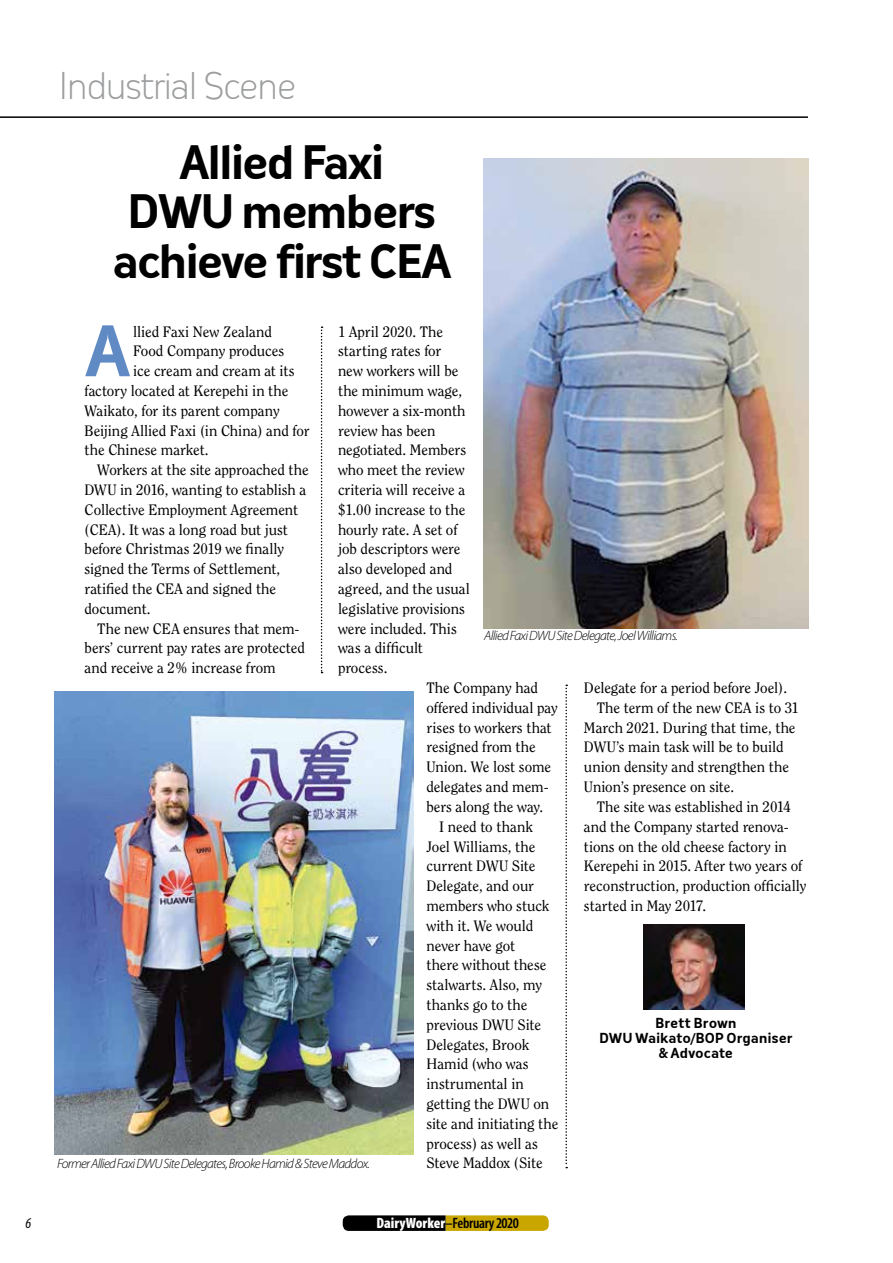
<style>
.page{position:relative;width:893px;height:1263px;background:#fff}
.page>*{position:absolute;margin:0;border:0;box-sizing:border-box;transform-origin:0 0}
.t1{font:700 67.8px "Oceania";color:#5f8ac3}
.t2{font:700 45px/49.5px "Oceania";letter-spacing:-.065em;color:#000;text-align:center}
.t3{font:300 36px "Oceania";letter-spacing:-.06em;color:#9c9e9f}
.t4{font:15px "Clearface";letter-spacing:-.005em;color:#000}
.t5{font:600 condensed 15px "Myriad Pro";letter-spacing:-.02em;color:#000}
.t6{font:italic condensed 15px "Myriad Pro";color:#000}
.t7{font:italic 300 13.5px "Myriad Pro";letter-spacing:-.05em;color:#000}
.t8{font:700 13.5px/15px "Oceania";letter-spacing:-.01em;color:#000;text-align:center}
.s1{font-weight:900;color:#fff}
</style>
<div class="page">
<svg style="left:565px;top:684px;width:2px;height:484px"></svg>
<svg style="left:321px;top:326px;width:2px;height:347px"></svg>
<hr style="left:0;top:116px;width:808px;height:2px;background:#000">
<svg style="left:343px;top:1215px;width:206px;height:16px;background:#6b5a0a"></svg>
<img style="left:55px;top:692px;width:359px;height:462px">
<img style="left:483px;top:158px;width:326px;height:470px">
<img style="left:643px;top:925px;width:102px;height:85px">
<h3 class="t3" style="left:58px;top:65px;width:240px">Industrial Scene</h3>
<h2 class="t2" style="left:112px;top:137px;width:341px">Allied Faxi<br>DWU members achieve first CEA</h2>
<h1 class="t1" style="left:85px;top:311px;width:48px">A</h1>
<p class="t4" style="left:133px;top:322px;width:140px">llied Faxi New Zealand</p>
<p class="t4" style="left:338px;top:322px;width:107px">1 April 2020. The</p>
<p class="t4" style="left:338px;top:342px;width:105px">starting rates for</p>
<p class="t4" style="left:338px;top:362px;width:122px">new workers will be</p>
<p class="t4" style="left:338px;top:382px;width:126px">the minimum wage,</p>
<p class="t4" style="left:338px;top:402px;width:129px">however a six-month</p>
<p class="t4" style="left:338px;top:421px;width:99px">review has been</p>
<p class="t4" style="left:338px;top:441px;width:130px">negotiated. Members</p>
<p class="t4" style="left:338px;top:461px;width:128px">who meet the review</p>
<p class="t4" style="left:338px;top:481px;width:128px">criteria will receive a</p>
<p class="t4" style="left:338px;top:501px;width:129px">$1.00 increase to the</p>
<p class="t4" style="left:338px;top:520px;width:121px">hourly rate. A set of</p>
<p class="t4" style="left:338px;top:540px;width:124px">job descriptors were</p>
<p class="t4" style="left:338px;top:560px;width:116px">also developed and</p>
<p class="t4" style="left:338px;top:580px;width:133px">agreed, and the usual</p>
<p class="t4" style="left:338px;top:600px;width:128px">legislative provisions</p>
<p class="t4" style="left:338px;top:619px;width:120px">were included. This</p>
<p class="t4" style="left:338px;top:639px;width:86px">was a difficult</p>
<p class="t4" style="left:338px;top:659px;width:51px">process.</p>
<p class="t4" style="left:426px;top:679px;width:113px">The Company had</p>
<p class="t4" style="left:426px;top:699px;width:133px">offered individual pay</p>
<p class="t4" style="left:426px;top:718px;width:127px">rises to workers that</p>
<p class="t4" style="left:426px;top:738px;width:111px">resigned from the</p>
<p class="t4" style="left:426px;top:758px;width:126px">Union. We lost some</p>
<p class="t4" style="left:426px;top:778px;width:124px">delegates and mem-</p>
<p class="t4" style="left:426px;top:798px;width:118px">bers along the way.</p>
<p class="t4" style="left:439px;top:817px;width:95px">I need to thank</p>
<p class="t4" style="left:426px;top:837px;width:111px">Joel Williams, the</p>
<p class="t4" style="left:426px;top:857px;width:111px">current DWU Site</p>
<p class="t4" style="left:426px;top:877px;width:109px">Delegate, and our</p>
<p class="t4" style="left:426px;top:897px;width:124px">members who stuck</p>
<p class="t4" style="left:426px;top:916px;width:108px">with it. We would</p>
<p class="t4" style="left:426px;top:936px;width:90px">never have got</p>
<p class="t4" style="left:426px;top:956px;width:122px">there without these</p>
<p class="t4" style="left:426px;top:976px;width:117px">stalwarts. Also, my</p>
<p class="t4" style="left:426px;top:996px;width:102px">thanks go to the</p>
<p class="t4" style="left:426px;top:1015px;width:116px">previous DWU Site</p>
<p class="t4" style="left:426px;top:1035px;width:104px">Delegates, Brook</p>
<p class="t4" style="left:426px;top:1055px;width:104px">Hamid (who was</p>
<p class="t4" style="left:426px;top:1075px;width:99px">instrumental in</p>
<p class="t4" style="left:426px;top:1095px;width:124px">getting the DWU on</p>
<p class="t4" style="left:426px;top:1114px;width:134px">site and initiating the</p>
<p class="t4" style="left:426px;top:1134px;width:113px">process) as well as</p>
<p class="t4" style="left:426px;top:1154px;width:118px">Steve Maddox (Site</p>
<p class="t4" style="left:133px;top:342px;width:153px">Food Company produces</p>
<p class="t4" style="left:133px;top:362px;width:163px">ice cream and cream at its</p>
<p class="t4" style="left:85px;top:382px;width:205px">factory located at Kerepehi in the</p>
<p class="t4" style="left:85px;top:402px;width:197px">Waikato, for its parent company</p>
<p class="t4" style="left:85px;top:421px;width:226px">Beijing Allied Faxi (in China) and for</p>
<p class="t4" style="left:85px;top:441px;width:126px">the Chinese market.</p>
<p class="t4" style="left:97px;top:461px;width:213px">Workers at the site approached the</p>
<p class="t4" style="left:85px;top:481px;width:223px">DWU in 2016, wanting to establish a</p>
<p class="t4" style="left:85px;top:501px;width:215px">Collective Employment Agreement</p>
<p class="t4" style="left:85px;top:520px;width:205px">(CEA). It was a long road but just</p>
<p class="t4" style="left:85px;top:540px;width:201px">before Christmas 2019 we finally</p>
<p class="t4" style="left:85px;top:560px;width:197px">signed the Terms of Settlement,</p>
<p class="t4" style="left:85px;top:580px;width:193px">ratified the CEA and signed the</p>
<p class="t4" style="left:85px;top:600px;width:68px">document.</p>
<p class="t4" style="left:97px;top:619px;width:204px">The new CEA ensures that mem-</p>
<p class="t4" style="left:85px;top:639px;width:222px">bers’ current pay rates are protected</p>
<p class="t4" style="left:85px;top:659px;width:193px">and receive a 2% increase from</p>
<p class="t7" style="left:484px;top:628px;width:195px">Allied Faxi DWU Site Delegate, Joel Williams.</p>
<p class="t4" style="left:584px;top:679px;width:205px">Delegate for a period before Joel).</p>
<p class="t4" style="left:597px;top:699px;width:204px">The term of the new CEA is to 31</p>
<p class="t4" style="left:584px;top:718px;width:213px">March 2021. During that time, the</p>
<p class="t4" style="left:584px;top:738px;width:201px">DWU’s main task will be to build</p>
<p class="t4" style="left:584px;top:758px;width:207px">union density and strengthen the</p>
<p class="t4" style="left:584px;top:778px;width:152px">Union’s presence on site.</p>
<p class="t4" style="left:597px;top:798px;width:196px">The site was established in 2014</p>
<p class="t4" style="left:584px;top:817px;width:206px">and the Company started renova-</p>
<p class="t4" style="left:584px;top:837px;width:204px">tions on the old cheese factory in</p>
<p class="t4" style="left:584px;top:857px;width:220px">Kerepehi in 2015. After two years of</p>
<p class="t4" style="left:584px;top:877px;width:224px">reconstruction, production officially</p>
<p class="t4" style="left:584px;top:897px;width:124px">started in May 2017.</p>
<p class="t8" style="left:599px;top:1015px;width:195px">Brett Brown<br>DWU Waikato/BOP Organiser &amp; Advocate</p>
<p class="t7" style="left:57px;top:1155px;width:314px">Former Allied Faxi DWU Site Delegates, Brooke Hamid &amp; Steve Maddox.</p>
<p class="t6" style="left:26px;top:1214px;width:7px">6</p>
<p class="t5" style="left:376px;top:1213px;width:144px"><span class="s1">DairyWorker</span>–February 2020</p>
</div>
